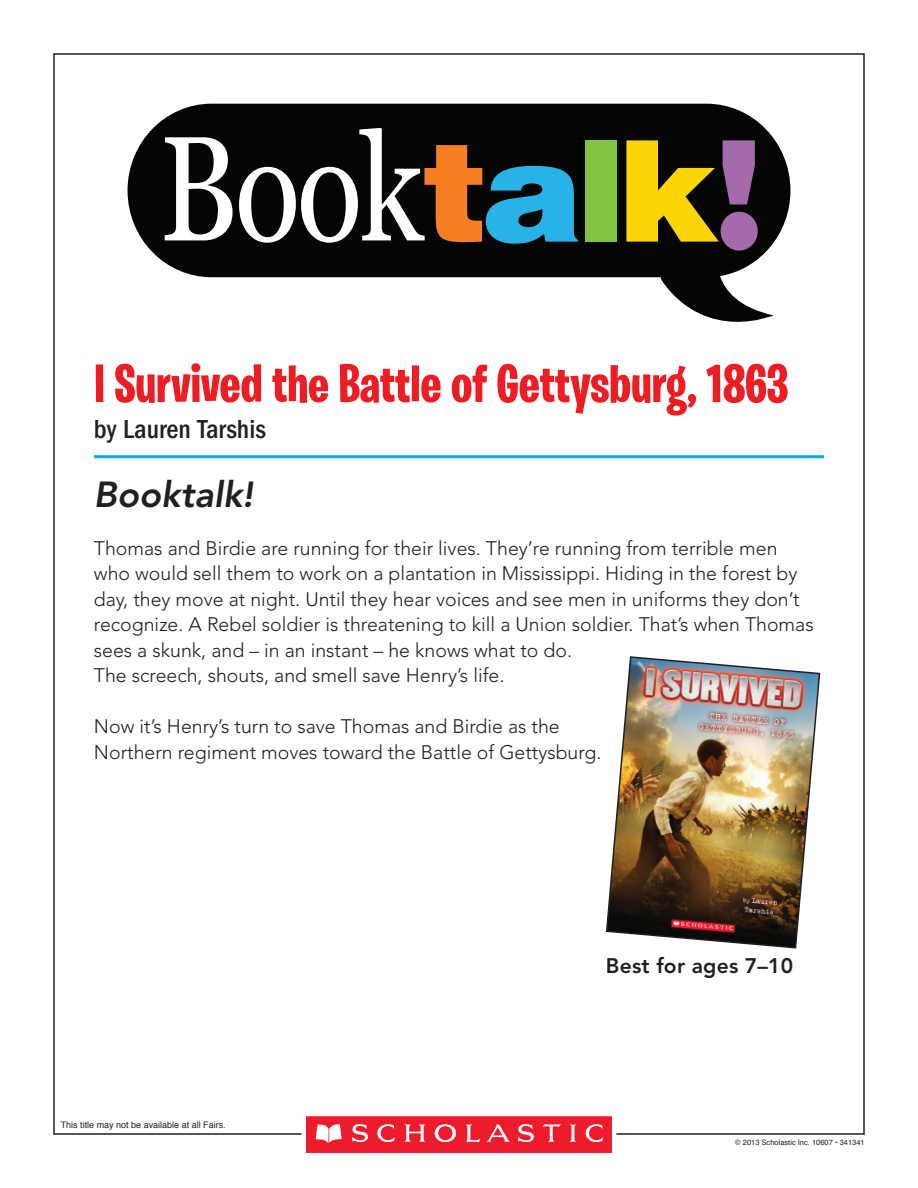
<style>
.page{position:relative;width:918px;height:1188px;background:#fff}
.page>*{position:absolute;margin:0;border:0;box-sizing:border-box;transform-origin:0 0}
.t1{font:700 54px "Burbank Big Condensed";color:#ee1d23}
.Body_Drop_Cap{font:italic 800 36px "Avenir";color:#231f20}
.t2{font:500 condensed 27px "Franklin Gothic";color:#231f20}
.Body_Drop_Cap-2{font:800 21px "Avenir";letter-spacing:.01em;color:#231f20}
.Body_Drop_Cap-3{font:300 19.5px/25.5px "Avenir";color:#231f20}
.t3{font:9px "Helvetica";color:#231f20}
.t4{font:7.5px "Helvetica";color:#231f20}
</style>
<div class="page">
<svg style="left:299px;top:1116px;width:320px;height:37px;background:#f0404f"></svg>
<hr style="left:94px;top:455px;width:730px;height:3px;background:#00aeef">
<svg style="left:128px;top:104px;width:662px;height:218px;fill:#050504"></svg>
<svg style="left:165px;top:137px;width:68px;height:103px"></svg>
<svg style="left:239px;top:128px;width:339px;height:116px;background:#454c4a"></svg>
<div style="left:585px;top:140px;width:31px;height:102px;background:#82c340"></div>
<svg style="left:626px;top:140px;width:129px;height:102px;background:#90751c"></svg>
<div style="left:721px;top:212px;width:37px;height:39px;background:#a56aac;border-radius:50%"></div>
<img style="left:605px;top:656px;width:216px;height:293px">
<p class="t1" style="left:94px;top:351px;width:695px">I Survived the Battle of Gettysburg, 1863</p>
<p class="t2" style="left:94px;top:414px;width:173px">by Lauren Tarshis</p>
<p class="Body_Drop_Cap" style="left:94px;top:473px;width:161px">Booktalk!</p>
<p class="Body_Drop_Cap-3" style="left:94px;top:535px;width:721px">Thomas and Birdie are running for their lives. They’re running from terrible men who would sell them to work on a plantation in Mississippi. Hiding in the forest by day, they move at night. Until they hear voices and see men in uniforms they don’t recognize. A Rebel soldier is threatening to kill a Union soldier. That’s when Thomas sees a skunk, and – in an instant – he knows what to do.</p>
<p class="Body_Drop_Cap-3" style="left:94px;top:663px;width:412px">The screech, shouts, and smell save Henry’s life.</p>
<p class="Body_Drop_Cap-3" style="left:94px;top:714px;width:467px">Now it’s Henry’s turn to save Thomas and Birdie as the</p>
<p class="Body_Drop_Cap-3" style="left:94px;top:739px;width:509px">Northern regiment moves toward the Battle of Gettysburg.</p>
<p class="t3" style="left:61px;top:1118px;width:167px">This title may not be available at all Fairs.</p>
<p class="Body_Drop_Cap-2" style="left:606px;top:954px;width:189px">Best for ages 7–10</p>
<p class="t4" style="left:735px;top:1136px;width:131px">© 2013 Scholastic Inc. 10607 • 341341</p>
</div>
